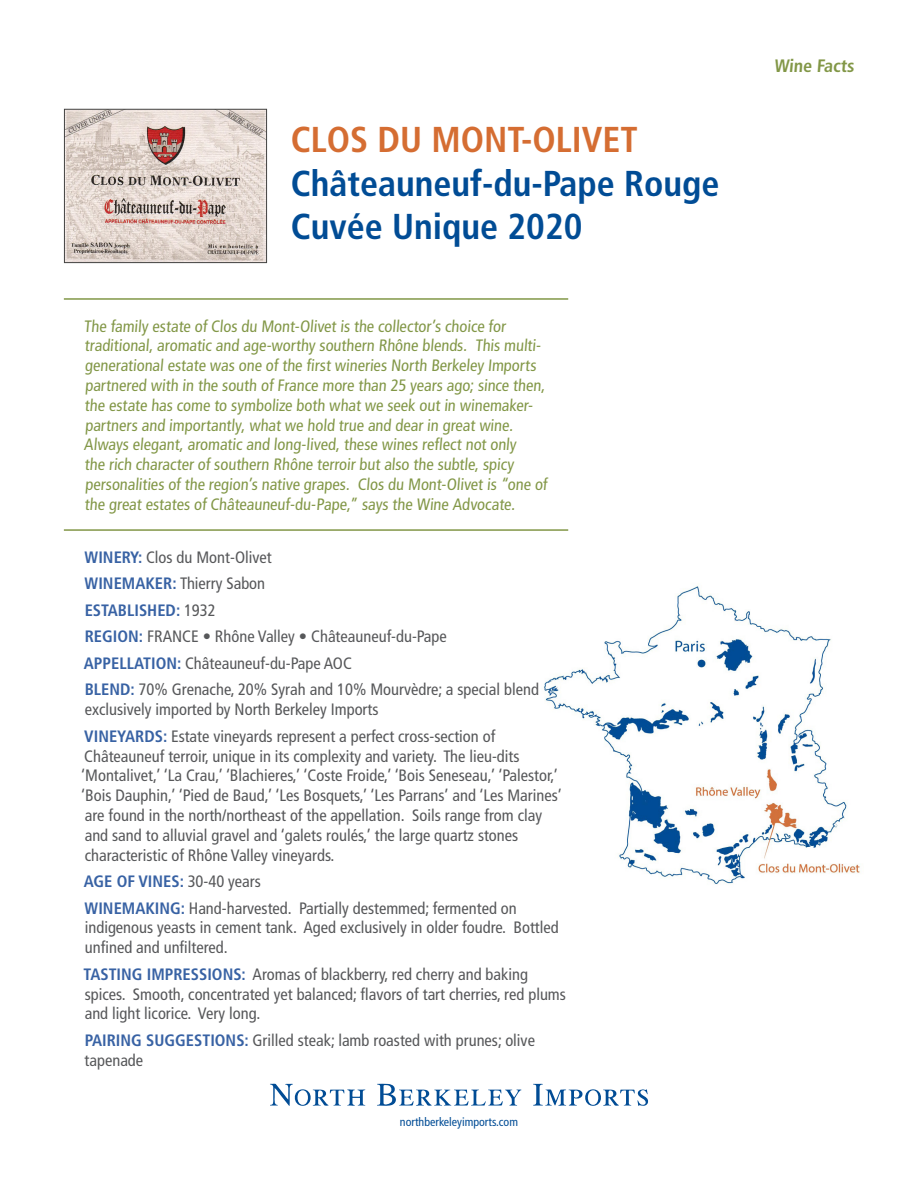
<style>
.page{position:relative;width:918px;height:1188px;background:#fff}
.page>*{position:absolute;margin:0;border:0;box-sizing:border-box;transform-origin:0 0}
.t1{font:700 condensed 36px "Frutiger LT Std";color:#014c95}
.t2{font:700 condensed 36px "Frutiger LT Std";color:#d56d32}
.t3{font:700 condensed 18px "Frutiger LT Std";color:#829747}
.info{font:condensed 16.5px/19.8px "Frutiger LT Std";color:#57585a}
.t4{font:condensed 16.5px/19.8px "Frutiger LT Std";color:#829747}
.info-2{font:700 condensed 16.5px "Frutiger LT Std";color:#3862a4}
.t5{font:condensed 12px "Frutiger LT Std";color:#014c95}
.s1{font-weight:700;color:#3862a4}
.s2{font-weight:400;color:#57585a}
</style>
<div class="page">
<img style="left:544px;top:586px;width:316px;height:299px">
<hr style="left:64px;top:298px;width:504px;height:2px;background:#829747">
<hr style="left:64px;top:529px;width:504px;height:2px;background:#829747">
<img style="left:66px;top:111px;width:199px;height:150px">
<div style="left:64px;top:109px;width:203px;height:154px;border:1px solid #424241"></div>
<svg style="left:270px;top:1083px;width:96px;height:23px"></svg>
<svg style="left:377px;top:1084px;width:145px;height:22px"></svg>
<svg style="left:533px;top:1083px;width:116px;height:23px"></svg>
<p class="t2" style="left:291px;top:119px;width:349px">CLOS DU MONT-OLIVET</p>
<p class="t1" style="left:291px;top:162px;width:430px">Châteauneuf-du-Pape Rouge</p>
<p class="t1" style="left:291px;top:205px;width:293px">Cuvée Unique 2020</p>
<p class="t4" style="left:84px;top:316px;width:465px">The family estate of Clos du Mont-Olivet is the collector’s choice for traditional, aromatic and age-worthy southern Rhône blends. This multi&shy;generational estate was one of the first wineries North Berkeley Imports partnered with in the south of France more than 25 years ago; since then, the estate has come to symbolize both what we seek out in winemaker&shy;partners and importantly, what we hold true and dear in great wine.<br>Always elegant, aromatic and long-lived, these wines reflect not only<br>the rich character of southern Rhône terroir but also the subtle, spicy personalities of the region’s native grapes. Clos du Mont-Olivet is “one of the great estates of Châteauneuf-du-Pape,” says the Wine Advocate.</p>
<p class="info" style="left:85px;top:547px;width:189px"><span class="s1">WINERY:</span> Clos du Mont-Olivet</p>
<p class="info" style="left:85px;top:574px;width:182px"><span class="s1">WINEMAKER:</span> Thierry Sabon</p>
<p class="info-2" style="left:85px;top:600px;width:132px">ESTABLISHED: <span class="s2">1932</span></p>
<p class="info" style="left:85px;top:627px;width:364px"><span class="s1">REGION:</span> FRANCE • Rhône Valley • Châteauneuf-du-Pape</p>
<p class="info" style="left:84px;top:653px;width:270px"><span class="s1">APPELLATION:</span> Châteauneuf-du-Pape AOC</p>
<p class="info" style="left:85px;top:680px;width:456px"><span class="s1">BLEND:</span> 70% Grenache, 20% Syrah and 10% Mourvèdre; a special blend exclusively imported by North Berkeley Imports</p>
<p class="info" style="left:81px;top:726px;width:482px"><span class="s1">VINEYARDS:</span> Estate vineyards represent a perfect cross-section of Châteauneuf terroir, unique in its complexity and variety. The lieu-dits ‘Montalivet,’ ‘La Crau,’ ‘Blachieres,’ ‘Coste Froide,’ ‘Bois Seneseau,’ ‘Palestor,’ ‘Bois Dauphin,’ ‘Pied de Baud,’ ‘Les Bosquets,’ ‘Les Parrans’ and ‘Les Marines’ are found in the north/northeast of the appellation. Soils range from clay and sand to alluvial gravel and ‘galets roulés,’ the large quartz stones characteristic of Rhône Valley vineyards.</p>
<p class="info-2" style="left:84px;top:872px;width:179px">AGE OF VINES: <span class="s2">30-40 years</span></p>
<p class="info" style="left:85px;top:898px;width:476px"><span class="s1">WINEMAKING:</span> Hand-harvested. Partially destemmed; fermented on indigenous yeasts in cement tank. Aged exclusively in older foudre. Bottled unfined and unfiltered.</p>
<p class="info" style="left:84px;top:964px;width:484px"><span class="s1">TASTING IMPRESSIONS:</span> Aromas of blackberry, red cherry and baking spices. Smooth, concentrated yet balanced; flavors of tart cherries, red plums and light licorice. Very long.</p>
<p class="info" style="left:85px;top:1030px;width:452px"><span class="s1">PAIRING SUGGESTIONS:</span> Grilled steak; lamb roasted with prunes; olive tapenade</p>
<p class="t5" style="left:400px;top:1115px;width:120px">northberkeleyimports.com</p>
<p class="t3" style="left:774px;top:55px;width:83px">Wine Facts</p>
</div>
